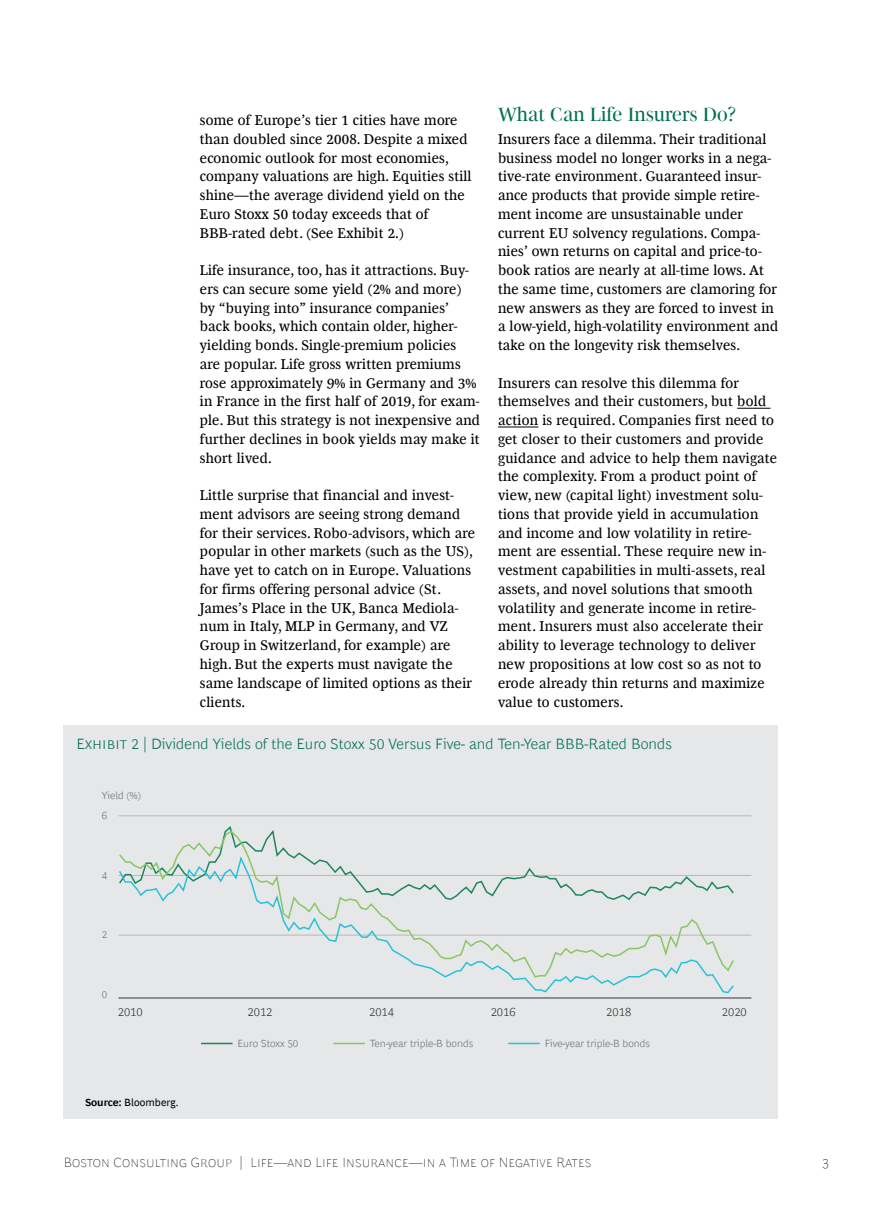
<style>
.page{position:relative;width:893px;height:1212px;background:#fff}
.page>*{position:absolute;margin:0;border:0;box-sizing:border-box;transform-origin:0 0}
.t1{font:19.5px "Henderson BCG Serif Head";letter-spacing:.005em;color:#006f51}
.t2{font:300 15px "Henderson BCG Sans";letter-spacing:.005em;color:#006f51}
.t3{font:14.25px/18.8px "Henderson BCG Serif";letter-spacing:.015em;color:#000}
.t4{font:100 13.5px "Henderson BCG Sans";letter-spacing:.01em;color:#000}
.t5{font:300 12px "Henderson BCG Sans";color:#333}
.t6{font:300 10.5px/20px "Henderson BCG Sans";color:#707071}
.t7{font:10.5px "Henderson BCG Sans";color:#000}
.s1{font-weight:700}
</style>
<div class="page">
<hr style="left:737px;top:408px;width:33px;height:1px;background:#000">
<hr style="left:498px;top:426px;width:40px;height:1px;background:#000">
<div style="left:64px;top:725px;width:714px;height:394px;background:#e6e7e8"></div>
<hr style="left:119px;top:935px;width:632px;height:1px;background:#bab7b7">
<hr style="left:119px;top:875px;width:632px;height:1px;background:#bab7b7">
<hr style="left:119px;top:815px;width:632px;height:1px;background:#bab7b7">
<hr style="left:119px;top:998px;width:632px;height:1px;background:#707071">
<svg style="left:177px;top:830px;width:125px;height:24px"></svg>
<svg style="left:118px;top:854px;width:617px;height:140px"></svg>
<hr style="left:201px;top:1043px;width:32px;height:1px;background:#1d8660">
<hr style="left:333px;top:1043px;width:32px;height:1px;background:#88c762">
<hr style="left:508px;top:1043px;width:32px;height:1px;background:#29c1d8">
<p class="t3" style="left:200px;top:110px;width:273px">some of Europe’s tier 1 cities have more than doubled since 2008. Despite a mixed economic outlook for most economies, company valuations are high. Equities still shine—the average dividend yield on the Euro Stoxx 50 today exceeds that of BBB-rated debt. (See Exhibit 2.)</p>
<p class="t3" style="left:200px;top:260px;width:282px">Life insurance, too, has it attractions. Buy&shy;ers can secure some yield (2% and more) by “buying into” insurance companies’ back books, which contain older, higher&shy;yielding bonds. Single-premium policies<br>are popular. Life gross written premiums rose approximately 9% in Germany and 3% in France in the first half of 2019, for exam&shy;ple. But this strategy is not inexpensive and further declines in book yields may make it short lived.</p>
<p class="t3" style="left:200px;top:485px;width:277px">Little surprise that financial and invest&shy;ment advisors are seeing strong demand for their services. Robo-advisors, which are popular in other markets (such as the US), have yet to catch on in Europe. Valuations for firms offering personal advice (St.<br>James’s Place in the UK, Banca Mediola&shy;num in Italy, MLP in Germany, and VZ Group in Switzerland, for example) are high. But the experts must navigate the same landscape of limited options as their clients.</p>
<h1 class="t1" style="left:498px;top:100px;width:239px">What Can Life Insurers Do?</h1>
<p class="t3" style="left:498px;top:128px;width:282px">Insurers face a dilemma. Their traditional business model no longer works in a nega&shy;tive-rate environment. Guaranteed insur&shy;ance products that provide simple retire&shy;ment income are unsustainable under current EU solvency regulations. Compa&shy;nies’ own returns on capital and price-to&shy;book ratios are nearly at all-time lows. At the same time, customers are clamoring for new answers as they are forced to invest in a low-yield, high-volatility environment and take on the longevity risk themselves.</p>
<p class="t3" style="left:498px;top:372px;width:280px">Insurers can resolve this dilemma for themselves and their customers, but bold action is required. Companies first need to get closer to their customers and provide guidance and advice to help them navigate the complexity. From a product point of view, new (capital light) investment solu&shy;tions that provide yield in accumulation and income and low volatility in retire&shy;ment are essential. These require new in&shy;vestment capabilities in multi-assets, real assets, and novel solutions that smooth volatility and generate income in retire&shy;ment. Insurers must also accelerate their ability to leverage technology to deliver new propositions at low cost so as not to erode already thin returns and maximize value to customers.</p>
<p class="t2" style="left:77px;top:733px;width:597px">Exhibit 2 | Dividend Yields of the Euro Stoxx 50 Versus Five- and Ten-Year BBB-Rated Bonds</p>
<p class="t6" style="left:102px;top:784px;width:41px">Yield (%)<br>6</p>
<p class="t6" style="left:102px;top:864px;width:7px">4</p>
<p class="t6" style="left:102px;top:924px;width:7px">2</p>
<p class="t6" style="left:102px;top:983px;width:7px">0</p>
<p class="t5" style="left:118px;top:1003px;width:26px">2010</p>
<p class="t5" style="left:248px;top:1003px;width:26px">2012</p>
<p class="t5" style="left:369px;top:1003px;width:26px">2014</p>
<p class="t5" style="left:491px;top:1003px;width:26px">2016</p>
<p class="t5" style="left:606px;top:1003px;width:26px">2018</p>
<p class="t5" style="left:722px;top:1003px;width:26px">2020</p>
<p class="t6" style="left:370px;top:1032px;width:105px">Ten-year triple-B bonds</p>
<p class="t6" style="left:545px;top:1032px;width:107px">Five-year triple-B bonds</p>
<p class="t6" style="left:237px;top:1032px;width:62px">Euro Stoxx 50</p>
<p class="t7" style="left:85px;top:1095px;width:95px"><span class="s1">Source:</span> Bloomberg.</p>
<p class="t4" style="left:64px;top:1152px;width:529px">Boston Consulting Group | Life—and Life Insurance—in a Time of Negative Rates</p>
<p class="t4" style="left:822px;top:1152px;width:9px">3</p>
</div>
